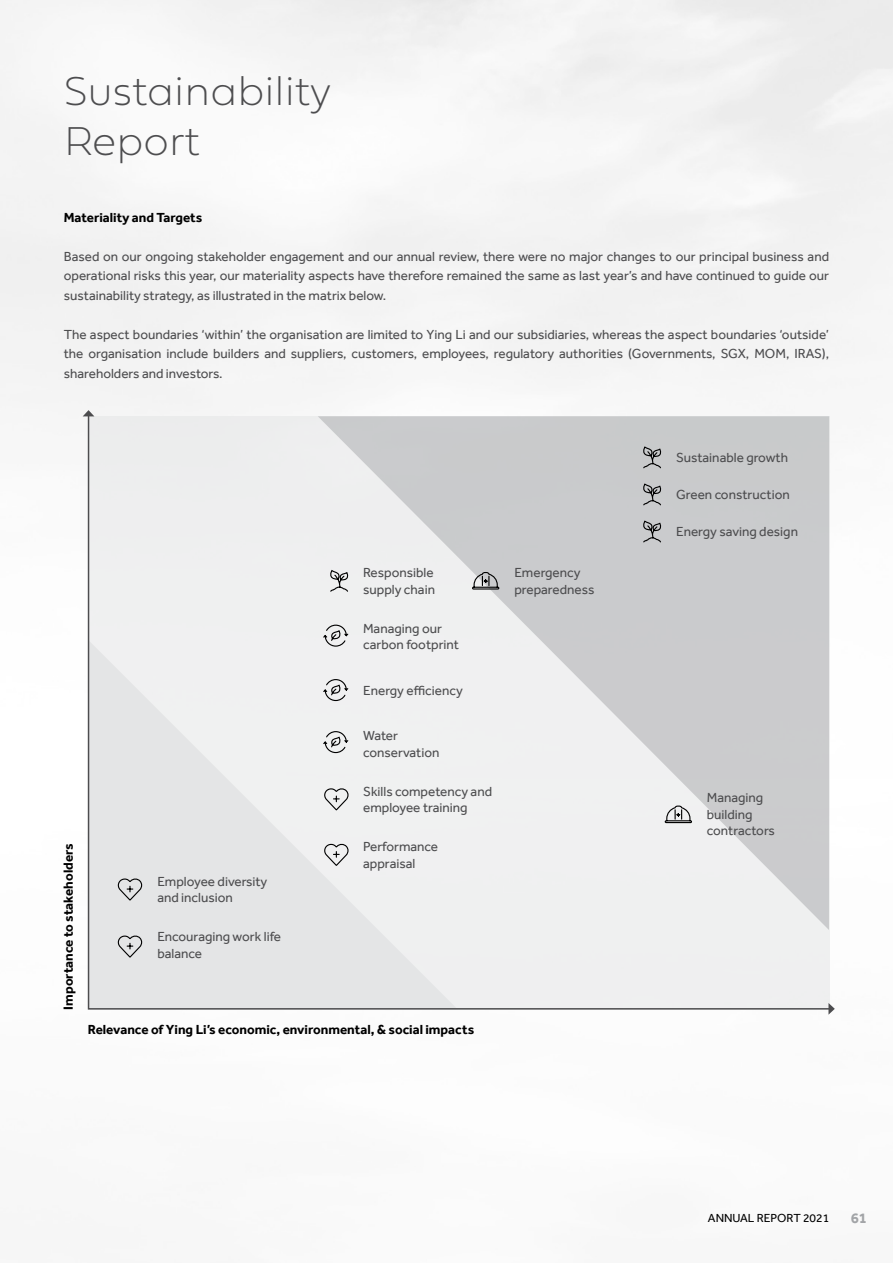
<style>
.page{position:relative;width:893px;height:1263px;background:#fff}
.page>*{position:absolute;margin:0;border:0;box-sizing:border-box;transform-origin:0 0}
.t1{font:42px/50.4px "Fieldwork Geo Hair";color:#4d4d4f}
.t2{font:700 15px "Effra";color:#a2a4a7}
.t3{font:13.5px/16.5px "Effra";color:#4d4d4f}
.t4{font:700 13.5px "Effra";color:#000}
.t5{font:12px "Effra";color:#000}
</style>
<div class="page">
<svg style="left:87px;top:414px;width:744px;height:596px"></svg>
<svg style="left:83px;top:410px;width:11px;height:6px"></svg>
<svg style="left:828px;top:1003px;width:7px;height:12px"></svg>
<svg style="left:115px;top:877px;width:28px;height:25px"></svg>
<svg style="left:321px;top:786px;width:28px;height:25px"></svg>
<svg style="left:321px;top:842px;width:28px;height:25px"></svg>
<svg style="left:327px;top:570px;width:24px;height:23px"></svg>
<svg style="left:640px;top:447px;width:24px;height:22px"></svg>
<svg style="left:640px;top:484px;width:24px;height:22px"></svg>
<svg style="left:640px;top:521px;width:24px;height:22px"></svg>
<svg style="left:115px;top:934px;width:28px;height:25px"></svg>
<svg style="left:322px;top:624px;width:27px;height:23px"></svg>
<svg style="left:322px;top:678px;width:27px;height:24px"></svg>
<svg style="left:322px;top:730px;width:27px;height:24px"></svg>
<svg style="left:471px;top:571px;width:29px;height:19px"></svg>
<svg style="left:664px;top:805px;width:29px;height:19px"></svg>
<h1 class="t1" style="left:64px;top:63px;width:269px">Sustainability<br>Report</h1>
<p class="t4" style="left:64px;top:209px;width:140px">Materiality and Targets</p>
<p class="t3" style="left:64px;top:246px;width:767px;line-height:19.5px;text-align:justify">Based on our ongoing stakeholder engagement and our annual review, there were no major changes to our principal business and operational risks this year, our materiality aspects have therefore remained the same as last year’s and have continued to guide our sustainability strategy, as illustrated in the matrix below.</p>
<p class="t3" style="left:64px;top:324px;width:767px;line-height:19.5px;text-align:justify">The aspect boundaries ‘within’ the organisation are limited to Ying Li and our subsidiaries, whereas the aspect boundaries ‘outside’ the organisation include builders and suppliers, customers, employees, regulatory authorities (Governments, SGX, MOM, IRAS), shareholders and investors.</p>
<p class="t4" style="left:60px;top:1009px;width:168px;rotate:-90deg">Importance to stakeholders</p>
<p class="t3" style="left:363px;top:564px;width:73px">Responsible supply chain</p>
<p class="t3" style="left:363px;top:620px;width:97px">Managing our carbon footprint</p>
<p class="t3" style="left:363px;top:682px;width:101px">Energy efficiency</p>
<p class="t3" style="left:363px;top:727px;width:78px">Water conservation</p>
<p class="t3" style="left:157px;top:873px;width:111px">Employee diversity and inclusion</p>
<p class="t3" style="left:157px;top:928px;width:125px">Encouraging work life balance</p>
<p class="t3" style="left:363px;top:783px;width:130px">Skills competency and employee training</p>
<p class="t3" style="left:363px;top:838px;width:77px">Performance appraisal</p>
<p class="t4" style="left:88px;top:1021px;width:388px">Relevance of Ying Li’s economic, environmental, &amp; social impacts</p>
<p class="t3" style="left:514px;top:564px;width:82px">Emergency preparedness</p>
<p class="t3" style="left:676px;top:449px;width:113px">Sustainable growth</p>
<p class="t3" style="left:676px;top:486px;width:115px">Green construction</p>
<p class="t3" style="left:676px;top:523px;width:123px">Energy saving design</p>
<p class="t3" style="left:707px;top:789px;width:70px">Managing building contractors</p>
<p class="t5" style="left:708px;top:1211px;width:123px">ANNUAL REPORT 2021</p>
<p class="t2" style="left:851px;top:1209px;width:18px">61</p>
</div>
